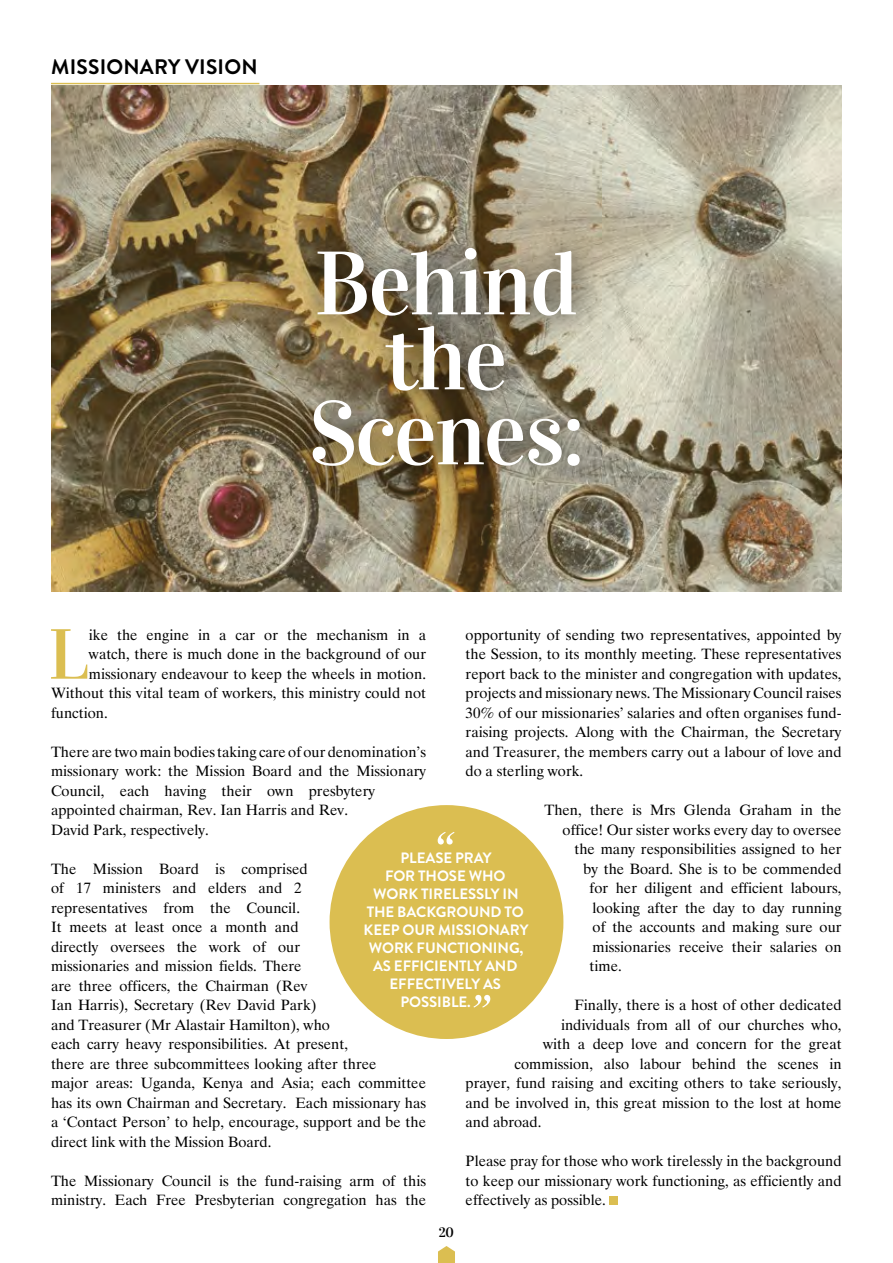
<style>
.page{position:relative;width:893px;height:1263px;background:#fff}
.page>*{position:absolute;margin:0;border:0;box-sizing:border-box;transform-origin:0 0}
.t1{font:90px/75px "Vidaloka";letter-spacing:-.025em;color:#fff;text-align:center}
.t2{font:70.95px "Vidaloka";color:#dbbe51}
.t3{font:700 21px "Brandon Grotesque";letter-spacing:.01em;color:#000}
.t4{font:15px/19.5px "Tiempo";color:#000}
.t5{font:700 15px "Brandon Grotesque";letter-spacing:-.005em;color:#fff}
.t6{font:13.5px "Vidaloka";color:#000}
</style>
<div class="page">
<svg style="left:438px;top:1246px;width:17px;height:17px"></svg>
<img style="left:51px;top:85px;width:791px;height:506px">
<hr style="left:51px;top:83px;width:208px;height:1px;background:#dbbe51">
<div style="left:289px;top:224px;width:320px;height:273px;background:#000;opacity:.75"></div>
<div style="left:610px;top:1197px;width:8px;height:8px;background:#dbbe51"></div>
<div style="left:330px;top:805px;width:233px;height:234px;background:#dbbe51;border-radius:50%"></div>
<svg style="left:438px;top:832px;width:16px;height:12px"></svg>
<svg style="left:473px;top:995px;width:17px;height:13px"></svg>
<h3 class="t3" style="left:51px;top:52px;width:208px">MISSIONARY VISION</h3>
<h1 class="t1" style="left:308px;top:247px;width:278px">Behind the<br>Scenes:</h1>
<p class="t4" style="left:466px;top:625px;width:377px;text-align:justify">opportunity of sending two representatives, appointed by the Session, to its monthly meeting. These representatives report back to the minister and congregation with updates, projects and missionary news. The Missionary Council raises 30% of our missionaries’ salaries and often organises fund&shy;raising projects. Along with the Chairman, the Secretary and Treasurer, the members carry out a labour of love and do a sterling work.</p>
<p class="t4" style="left:545px;top:800px;width:299px">Then, there is Mrs Glenda Graham in the</p>
<p class="t4" style="left:563px;top:820px;width:280px">office! Our sister works every day to oversee</p>
<p class="t4" style="left:575px;top:839px;width:269px">the many responsibilities assigned to her</p>
<p class="t4" style="left:584px;top:859px;width:260px">by the Board. She is to be commended</p>
<p class="t4" style="left:590px;top:878px;width:254px">for her diligent and efficient labours,</p>
<p class="t4" style="left:593px;top:898px;width:251px">looking after the day to day running</p>
<p class="t4" style="left:593px;top:917px;width:251px">of the accounts and making sure our</p>
<p class="t4" style="left:593px;top:937px;width:251px">missionaries receive their salaries on</p>
<p class="t4" style="left:590px;top:956px;width:34px">time.</p>
<p class="t4" style="left:575px;top:995px;width:268px">Finally, there is a host of other dedicated</p>
<p class="t4" style="left:561px;top:1015px;width:282px">individuals from all of our churches who,</p>
<p class="t4" style="left:543px;top:1034px;width:300px">with a deep love and concern for the great</p>
<p class="t4" style="left:515px;top:1054px;width:329px">commission, also labour behind the scenes in</p>
<p class="t4" style="left:466px;top:1073px;width:377px">prayer, fund raising and exciting others to take seriously,</p>
<p class="t4" style="left:466px;top:1093px;width:377px">and be involved in, this great mission to the lost at home</p>
<p class="t4" style="left:466px;top:1112px;width:77px">and abroad.</p>
<p class="t4" style="left:466px;top:1151px;width:377px;text-align:justify">Please pray for those who work tirelessly in the background to keep our missionary work functioning, as efficiently and effectively as possible.</p>
<h2 class="t2" style="left:48px;top:612px;width:42px">L</h2>
<p class="t4" style="left:89px;top:625px;width:339px">ike the engine in a car or the mechanism in a</p>
<p class="t4" style="left:89px;top:644px;width:339px">watch, there is much done in the background of our</p>
<p class="t4" style="left:89px;top:664px;width:339px">missionary endeavour to keep the wheels in motion.</p>
<p class="t4" style="left:51px;top:683px;width:377px">Without this vital team of workers, this ministry could not</p>
<p class="t4" style="left:51px;top:703px;width:58px">function.</p>
<p class="t4" style="left:51px;top:742px;width:377px">There are two main bodies taking care of our denomination’s missionary work: the Mission Board and the Missionary Council, each having their own presbytery appointed chairman, Rev. Ian Harris and Rev.<br>David Park, respectively.</p>
<p class="t4" style="left:51px;top:859px;width:376px">The Mission Board is comprised<br>of 17 ministers and elders and 2<br>representatives from the Council.<br>It meets at least once a month and<br>directly oversees the work of our<br>missionaries and mission fields. There<br>are three officers, the Chairman (Rev<br>Ian Harris), Secretary (Rev David Park)<br>and Treasurer (Mr Alastair Hamilton), who<br>each carry heavy responsibilities. At present,<br>there are three subcommittees looking after three<br>major areas: Uganda, Kenya and Asia; each committee has its own Chairman and Secretary. Each missionary has a ‘Contact Person’ to help, encourage, support and be the direct link with the Mission Board.</p>
<p class="t4" style="left:51px;top:1171px;width:377px">The Missionary Council is the fund-raising arm of this ministry. Each Free Presbyterian congregation has the</p>
<p class="t5" style="left:400px;top:847px;width:93px">PLEASE PRAY</p>
<p class="t5" style="left:385px;top:865px;width:117px">FOR THOSE WHO</p>
<p class="t5" style="left:373px;top:883px;width:147px">WORK TIRELESSLY IN</p>
<p class="t5" style="left:367px;top:901px;width:149px">THE BACKGROUND TO</p>
<p class="t5" style="left:364px;top:919px;width:166px">KEEP OUR MISSIONARY</p>
<p class="t5" style="left:369px;top:937px;width:156px">WORK FUNCTIONING,</p>
<p class="t5" style="left:373px;top:955px;width:142px">AS EFFICIENTLY AND</p>
<p class="t5" style="left:390px;top:973px;width:113px">EFFECTIVELY AS</p>
<p class="t5" style="left:400px;top:991px;width:72px">POSSIBLE.</p>
<p class="t6" style="left:439px;top:1225px;width:17px">20</p>
</div>
